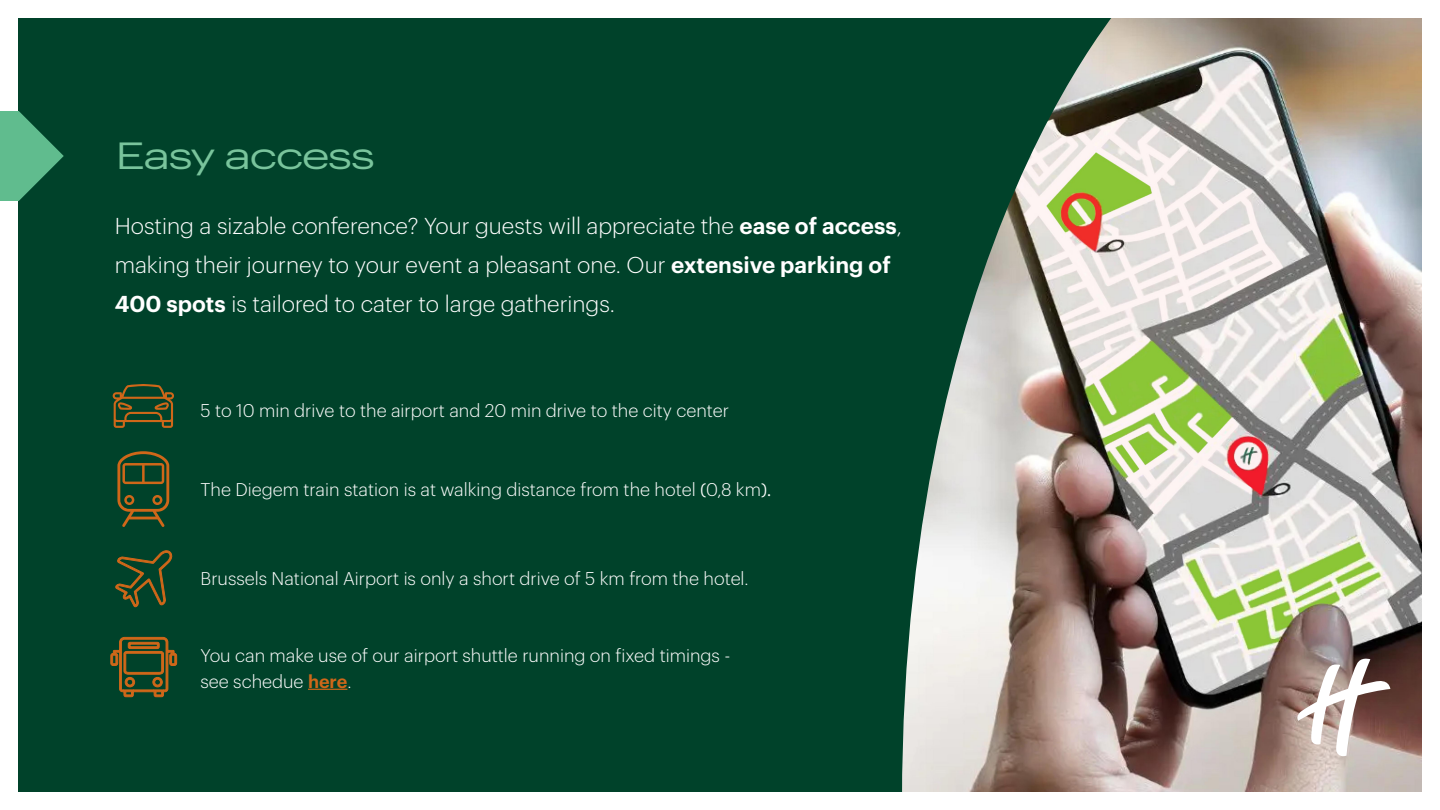
<style>
.page{position:relative;width:1440px;height:810px;background:#fff}
.page>*{position:absolute;margin:0;border:0;box-sizing:border-box;transform-origin:0 0}
.t1{font:37.05px "Graphik Wide Trial";color:#79c49c}
.t2{font:300 22.5px/39px "Graphik Trial";color:#fff}
.t3{font:300 18px/25.5px "Graphik Trial";color:#fff}
.s1{font-weight:600}
.s2{font-family:"Brandon Grotesque";font-weight:400}
.s3{font-weight:600;color:#cf6719}
</style>
<div class="page">
<img style="left:1141px;top:19px;width:280px;height:772px">
<svg style="left:720px;top:19px;width:421px;height:772px;background:#4e705d"></svg>
<div style="left:19px;top:19px;width:701px;height:772px;background:#00422a"></div>
<svg style="left:0;top:111px;width:64px;height:90px"></svg>
<svg style="left:113px;top:384px;width:61px;height:44px"></svg>
<svg style="left:117px;top:451px;width:52px;height:76px"></svg>
<hr style="left:308px;top:689px;width:39px;height:1px;background:#cf6719">
<svg style="left:115px;top:550px;width:58px;height:58px"></svg>
<svg style="left:110px;top:637px;width:67px;height:61px"></svg>
<svg style="left:1297px;top:658px;width:93px;height:98px"></svg>
<p class="t1" style="left:117px;top:141px;width:259px">Easy access</p>
<p class="t2" style="left:115px;top:208px;width:789px">Hosting a sizable conference? Your guests will appreciate the <span class="s1">ease of access</span>, making their journey to your event a pleasant one. Our <span class="s1">extensive parking of<br>400 spots</span> is tailored to cater to large gatherings.</p>
<p class="t3" style="left:201px;top:399px;width:530px">5 to 10 min drive to the airport and 20 min drive to the city center</p>
<p class="t3" style="left:201px;top:478px;width:572px">The Diegem train station is at walking distance from the hotel <span class="s2">(</span>0,8 km<span class="s2">).</span></p>
<p class="t3" style="left:201px;top:567px;width:550px">Brussels National Airport is only a short drive of 5 km from the hotel.</p>
<p class="t3" style="left:201px;top:644px;width:531px">You can make use of our airport shuttle running on fixed timings - see schedue <span class="s3">here</span>.</p>
</div>
